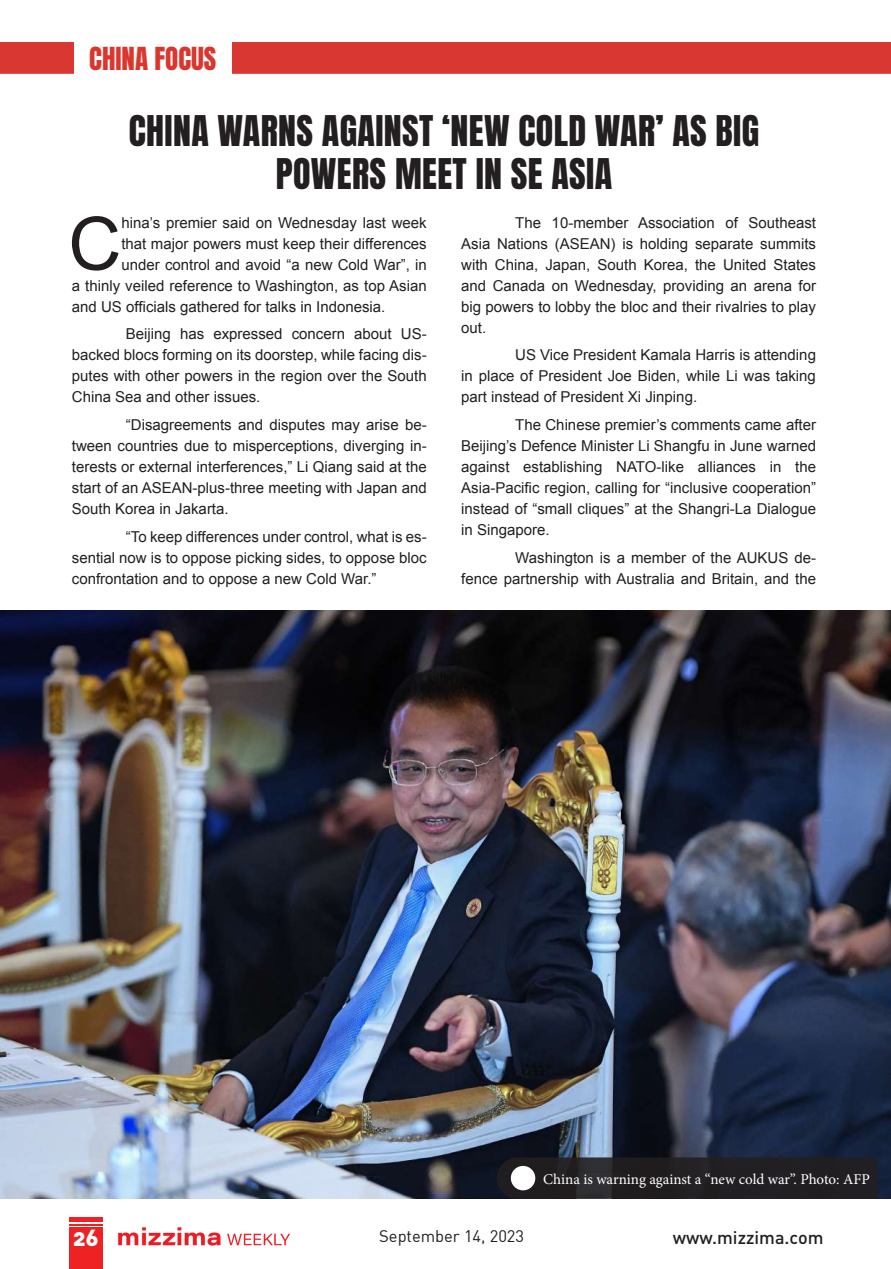
<style>
.page{position:relative;width:891px;height:1269px;background:#fff}
.page>*{position:absolute;margin:0;border:0;box-sizing:border-box;transform-origin:0 0}
.t1{font:73.65px "Arial";color:#231f20}
.t2{font:36px/43.2px "Anton";letter-spacing:.01em;color:#231f20;text-align:center}
.t3{font:27px "Anton";color:#db362e}
.t4{font:22.5px "DIN Black Alternate";color:#fff}
.t5{font:500 18px "DIN";color:#231f20}
.t6{font:16.5px "DIN";color:#231f20}
.t7{font:15px/21px "Arial";color:#231f20;text-align:justify}
.t8{font:15px "Minion Pro";color:#fff}
</style>
<div class="page">
<img style="left:118px;top:1227px;width:172px;height:19px">
<hr style="left:69px;top:1217px;width:33px;height:4px;background:#ee2123">
<hr style="left:69px;top:1224px;width:33px;height:2px;background:#ee2123">
<div style="left:69px;top:1228px;width:33px;height:41px;background:#ee2123"></div>
<div style="left:0;top:42px;width:891px;height:32px;background:#d93731"></div>
<div style="left:74px;top:39px;width:157px;height:36px;background:#fff"></div>
<img style="left:0;top:611px;width:891px;height:588px">
<svg style="left:497px;top:1157px;width:380px;height:42px;background:#222023"></svg>
<div style="left:511px;top:1166px;width:24px;height:24px;background:#fff;border-radius:50%"></div>
<h3 class="t3" style="left:89px;top:45px;width:129px">CHINA FOCUS</h3>
<h2 class="t2" style="left:129px;top:112px;width:632px">CHINA WARNS AGAINST ‘NEW COLD WAR’ AS BIG<br>POWERS MEET IN SE ASIA</h2>
<h1 class="t1" style="left:68px;top:196px;width:55px">C</h1>
<p class="t7" style="left:121px;top:212px;width:307px">hina’s premier said on Wednesday last week</p>
<p class="t7" style="left:121px;top:233px;width:307px">that major powers must keep their differences</p>
<p class="t7" style="left:121px;top:254px;width:307px">under control and avoid “a new Cold War”, in</p>
<p class="t7" style="left:72px;top:275px;width:356px">a thinly veiled reference to Washington, as top Asian</p>
<p class="t7" style="left:72px;top:296px;width:315px">and US officials gathered for talks in Indonesia.</p>
<p class="t7" style="left:72px;top:324px;width:356px;text-indent:54px">Beijing has expressed concern about US&shy;backed blocs forming on its doorstep, while facing dis&shy;putes with other powers in the region over the South China Sea and other issues.</p>
<p class="t7" style="left:72px;top:415px;width:356px;text-indent:54px">“Disagreements and disputes may arise be&shy;tween countries due to misperceptions, diverging in&shy;terests or external interferences,” Li Qiang said at the start of an ASEAN-plus-three meeting with Japan and South Korea in Jakarta.</p>
<p class="t7" style="left:72px;top:526px;width:356px;text-indent:54px">“To keep differences under control, what is es&shy;sential now is to oppose picking sides, to oppose bloc confrontation and to oppose a new Cold War.”</p>
<p class="t7" style="left:461px;top:212px;width:356px;text-indent:54px">The 10-member Association of Southeast Asia Nations (ASEAN) is holding separate summits with China, Japan, South Korea, the United States and Canada on Wednesday, providing an arena for big powers to lobby the bloc and their rivalries to play out.</p>
<p class="t7" style="left:461px;top:345px;width:356px;text-indent:54px">US Vice President Kamala Harris is attending in place of President Joe Biden, while Li was taking part instead of President Xi Jinping.</p>
<p class="t7" style="left:461px;top:415px;width:356px;text-indent:54px">The Chinese premier’s comments came after Beijing’s Defence Minister Li Shangfu in June warned against establishing NATO-like alliances in the Asia-Pacific region, calling for “inclusive cooperation” instead of “small cliques” at the Shangri-La Dialogue in Singapore.</p>
<p class="t7" style="left:461px;top:547px;width:356px;text-align:right">Washington is a member of the AUKUS de-<br>fence partnership with Australia and Britain, and the</p>
<p class="t8" style="left:543px;top:1169px;width:328px">China is warning against a “new cold war”. Photo: AFP</p>
<h3 class="t4" style="left:73px;top:1223px;width:27px">26</h3>
<p class="t6" style="left:379px;top:1226px;width:146px">September 14, 2023</p>
<p class="t5" style="left:673px;top:1226px;width:152px">www.mizzima.com</p>
</div>
